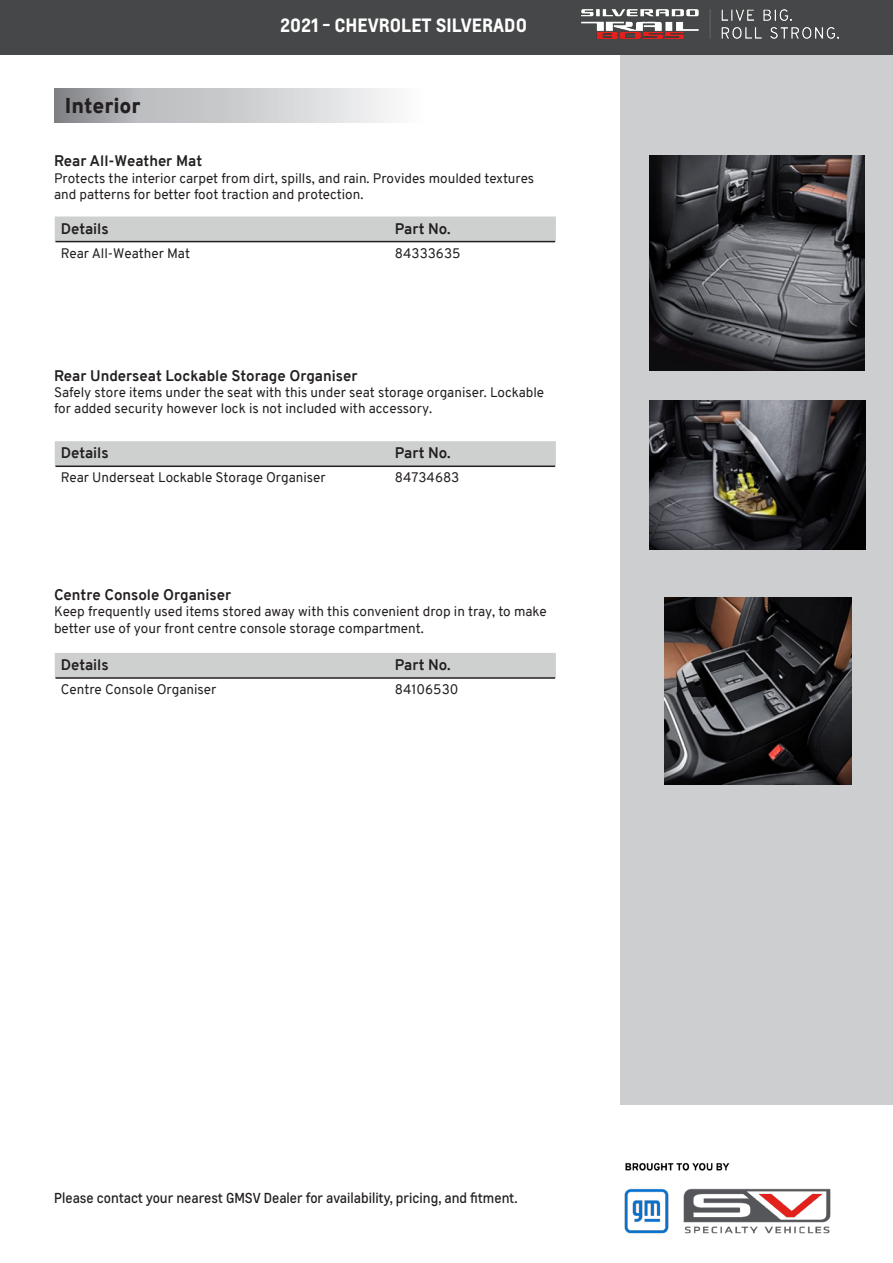
<style>
.page{position:relative;width:893px;height:1263px;background:#fff}
.page>*{position:absolute;margin:0;border:0;box-sizing:border-box;transform-origin:0 0}
.t1{font:900 21px "Overpass";color:#231f20}
.t2{font:700 18px "Louis Global 2";color:#fff}
.t3{font:700 15px "Overpass";color:#231f20}
.t4{font:13.5px/16.2px "Overpass";color:#231f20}
.t5{font:13.5px "Louis Global 2";color:#231f20}
</style>
<div class="page">
<div style="left:621px;top:19px;width:272px;height:1086px;background:#cdced0"></div>
<div style="left:0;top:0;width:893px;height:54px;background:#464748"></div>
<img style="left:624px;top:1162px;width:207px;height:72px">
<svg style="left:54px;top:89px;width:337px;height:34px;background:#c5c7c9"></svg>
<svg style="left:55px;top:216px;width:501px;height:26px;background:#cccfce"></svg>
<hr style="left:56px;top:241px;width:333px;height:1px;background:#231f20">
<hr style="left:389px;top:241px;width:166px;height:1px;background:#231f20">
<div style="left:55px;top:441px;width:501px;height:25px;background:#cdd0cf"></div>
<hr style="left:56px;top:465px;width:333px;height:2px;background:#231f20">
<hr style="left:389px;top:465px;width:166px;height:2px;background:#231f20">
<img style="left:649px;top:156px;width:215px;height:215px">
<img style="left:650px;top:401px;width:216px;height:148px">
<img style="left:581px;top:9px;width:258px;height:29px">
<div style="left:55px;top:653px;width:501px;height:25px;background:#cdd0cf"></div>
<hr style="left:56px;top:677px;width:333px;height:2px;background:#231f20">
<hr style="left:389px;top:677px;width:166px;height:2px;background:#231f20">
<img style="left:664px;top:597px;width:187px;height:187px">
<p class="t1" style="left:65px;top:91px;width:77px">Interior</p>
<p class="t2" style="left:280px;top:12px;width:248px">2021 - CHEVROLET SILVERADO</p>
<p class="t3" style="left:54px;top:150px;width:150px">Rear All-Weather Mat</p>
<p class="t4" style="left:54px;top:170px;width:482px">Protects the interior carpet from dirt, spills, and rain. Provides moulded textures and patterns for better foot traction and protection.</p>
<p class="t3" style="left:61px;top:218px;width:49px">Details</p>
<p class="t3" style="left:395px;top:218px;width:57px">Part No.</p>
<p class="t4" style="left:61px;top:245px;width:131px">Rear All-Weather Mat</p>
<p class="t4" style="left:395px;top:245px;width:67px">84333635</p>
<p class="t3" style="left:54px;top:365px;width:305px">Rear Underseat Lockable Storage Organiser</p>
<p class="t4" style="left:54px;top:384px;width:492px">Safely store items under the seat with this under seat storage organiser. Lockable for added security however lock is not included with accessory.</p>
<p class="t3" style="left:61px;top:442px;width:49px">Details</p>
<p class="t3" style="left:395px;top:442px;width:57px">Part No.</p>
<p class="t4" style="left:61px;top:470px;width:267px">Rear Underseat Lockable Storage Organiser</p>
<p class="t4" style="left:395px;top:470px;width:66px">84734683</p>
<p class="t3" style="left:54px;top:584px;width:179px">Centre Console Organiser</p>
<p class="t4" style="left:54px;top:604px;width:494px">Keep frequently used items stored away with this convenient drop in tray, to make better use of your front centre console storage compartment.</p>
<p class="t3" style="left:61px;top:654px;width:49px">Details</p>
<p class="t3" style="left:395px;top:654px;width:57px">Part No.</p>
<p class="t4" style="left:61px;top:681px;width:157px">Centre Console Organiser</p>
<p class="t4" style="left:395px;top:681px;width:65px">84106530</p>
<p class="t5" style="left:54px;top:1189px;width:465px">Please contact your nearest GMSV Dealer for availability, pricing, and fitment.</p>
</div>
